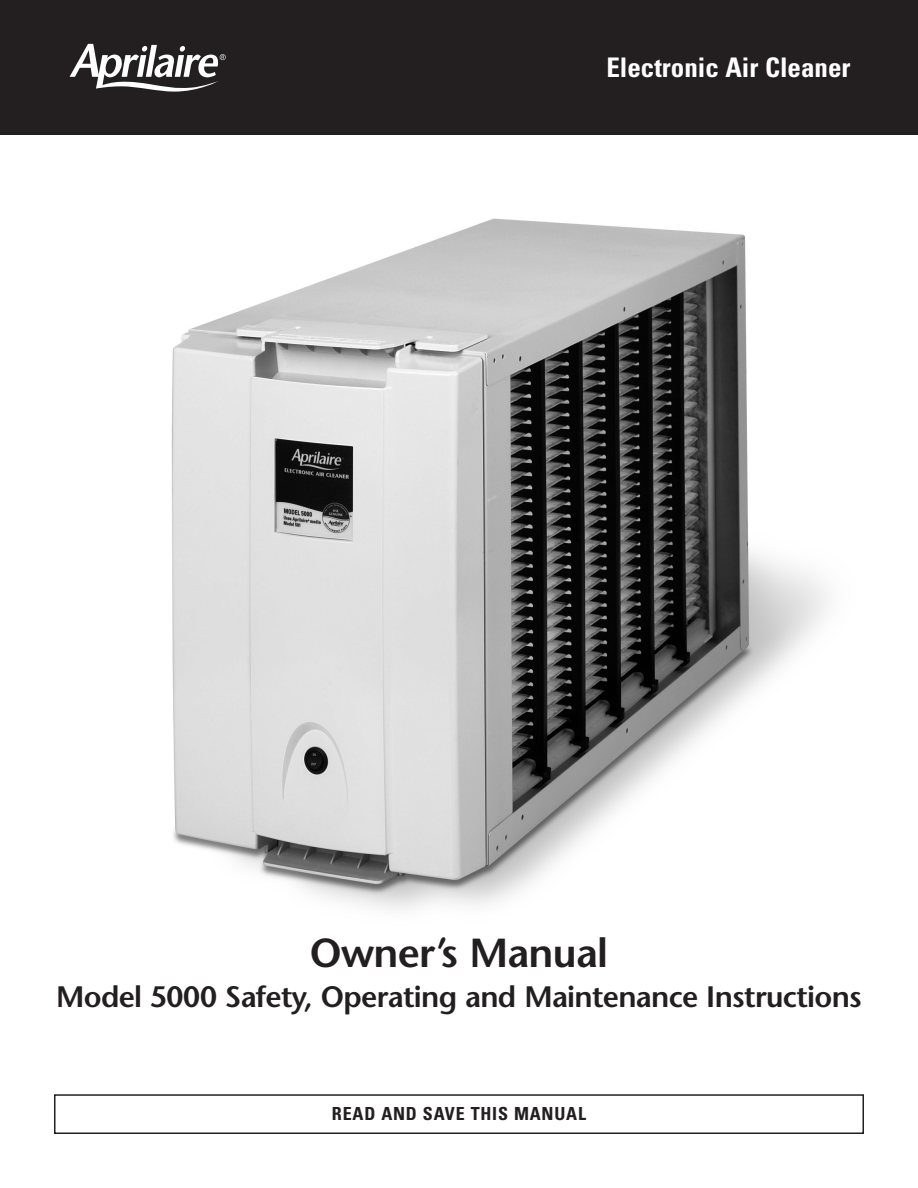
<style>
.page{position:relative;width:918px;height:1188px;background:#fff}
.page>*{position:absolute;margin:0;border:0;box-sizing:border-box;transform-origin:0 0}
.t1{font:600 40.5px "Stone Sans";letter-spacing:-.015em;color:#231f20}
.t2{font:600 29.55px "Stone Sans";letter-spacing:-.025em;color:#231f20}
.t3{font:700 condensed 27px "Univers";color:#fff}
.t4{font:700 condensed 18px "Univers";letter-spacing:.045em;color:#231f20}
</style>
<div class="page">
<img style="left:171px;top:218px;width:657px;height:691px">
<div style="left:0;top:0;width:918px;height:135px;background:#231f20"></div>
<svg style="left:70px;top:44px;width:156px;height:48px"></svg>
<div style="left:54px;top:1094px;width:810px;height:40px;border:2px solid #231f20"></div>
<p class="t3" style="left:606px;top:58px;width:246px">Electronic Air Cleaner</p>
<h1 class="t1" style="left:310px;top:937px;width:300px">Owner’s Manual</h1>
<p class="t2" style="left:56px;top:986px;width:807px">Model 5000 Safety, Operating and Maintenance Instructions</p>
<p class="t4" style="left:332px;top:1107px;width:256px">READ AND SAVE THIS MANUAL</p>
</div>
